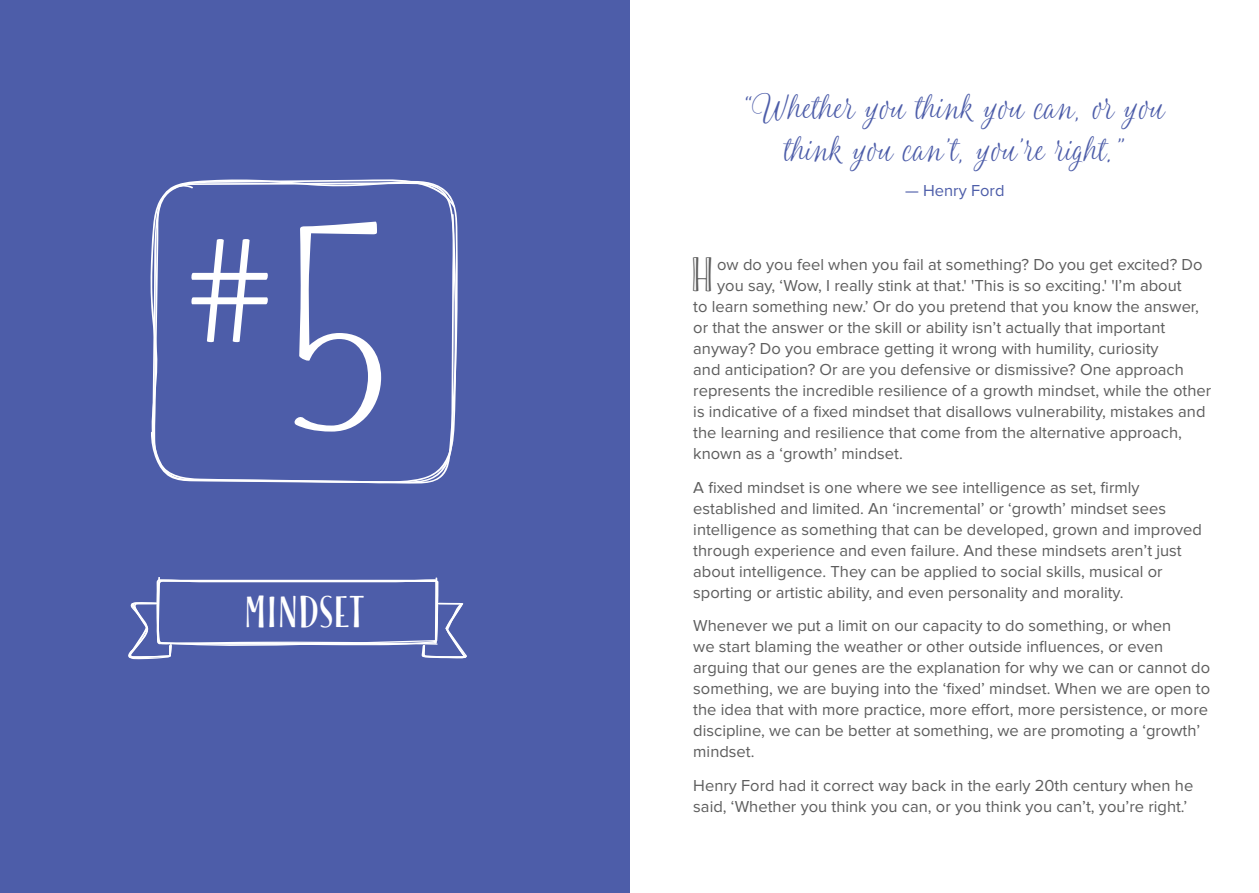
<style>
.page{position:relative;width:1259px;height:893px;background:#fff}
.page>*{position:absolute;margin:0;border:0;box-sizing:border-box;transform-origin:0 0}
.t1{font:700 151.5px "Blend Caps";color:#fff}
.No_baseline{font:42.75px "Blend Caps Engraved";color:#5d5d5d}
.t2{font:900 38.7px "Blend Caps";color:#fff}
.No_baseline-2{font:34.5px/41.4px "Blend Script";color:#4d5da9;text-align:center}
.No_baseline-3{font:16.5px/21px "Proxima Nova";color:#5d5d5d}
.No_baseline-4{font:16.5px "Proxima Nova";color:#4d5da9}
.s1{font-weight:400;font-size:259.8px}
</style>
<div class="page">
<div style="left:0;top:0;width:629px;height:893px;background:#4d5da9"></div>
<svg style="left:128px;top:577px;width:339px;height:82px"></svg>
<svg style="left:151px;top:179px;width:307px;height:305px"></svg>
<p class="t1" style="left:180px;top:178px;width:213px">#<span class="s1">5</span></p>
<p class="t2" style="left:244px;top:589px;width:122px">MINDSET</p>
<p class="No_baseline-2" style="left:744px;top:89px;width:423px">“Whether you think you can, or you think you can’t, you’re right.”</p>
<p class="No_baseline-4" style="left:905px;top:181px;width:101px">— Henry Ford</p>
<p class="No_baseline" style="left:690px;top:248px;width:26px">H</p>
<p class="No_baseline-3" style="left:717px;top:254px;width:487px">ow do you feel when you fail at something? Do you get excited? Do</p>
<p class="No_baseline-3" style="left:717px;top:275px;width:466px">you say, ‘Wow, I really stink at that.' 'This is so exciting.' 'I’m about</p>
<p class="No_baseline-3" style="left:693px;top:296px;width:507px">to learn something new.’ Or do you pretend that you know the answer,</p>
<p class="No_baseline-3" style="left:693px;top:317px;width:473px">or that the answer or the skill or ability isn’t actually that important</p>
<p class="No_baseline-3" style="left:693px;top:338px;width:467px">anyway? Do you embrace getting it wrong with humility, curiosity</p>
<p class="No_baseline-3" style="left:693px;top:359px;width:492px">and anticipation? Or are you defensive or dismissive? One approach</p>
<p class="No_baseline-3" style="left:693px;top:380px;width:519px">represents the incredible resilience of a growth mindset, while the other</p>
<p class="No_baseline-3" style="left:693px;top:401px;width:514px">is indicative of a fixed mindset that disallows vulnerability, mistakes and</p>
<p class="No_baseline-3" style="left:693px;top:422px;width:490px">the learning and resilience that come from the alternative approach,</p>
<p class="No_baseline-3" style="left:693px;top:443px;width:211px">known as a ‘growth’ mindset.</p>
<p class="No_baseline-3" style="left:693px;top:477px;width:510px">A fixed mindset is one where we see intelligence as set, firmly established and limited. An ‘incremental’ or ‘growth’ mindset sees intelligence as something that can be developed, grown and improved through experience and even failure. And these mindsets aren’t just about intelligence. They can be applied to social skills, musical or sporting or artistic ability, and even personality and morality.</p>
<p class="No_baseline-3" style="left:693px;top:616px;width:518px">Whenever we put a limit on our capacity to do something, or when<br>we start blaming the weather or other outside influences, or even arguing that our genes are the explanation for why we can or cannot do something, we are buying into the ‘fixed’ mindset. When we are open to the idea that with more practice, more effort, more persistence, or more discipline, we can be better at something, we are promoting a ‘growth’ mindset.</p>
<p class="No_baseline-3" style="left:693px;top:775px;width:501px">Henry Ford had it correct way back in the early 20th century when he said, ‘Whether you think you can, or you think you can’t, you’re right.’</p>
</div>
